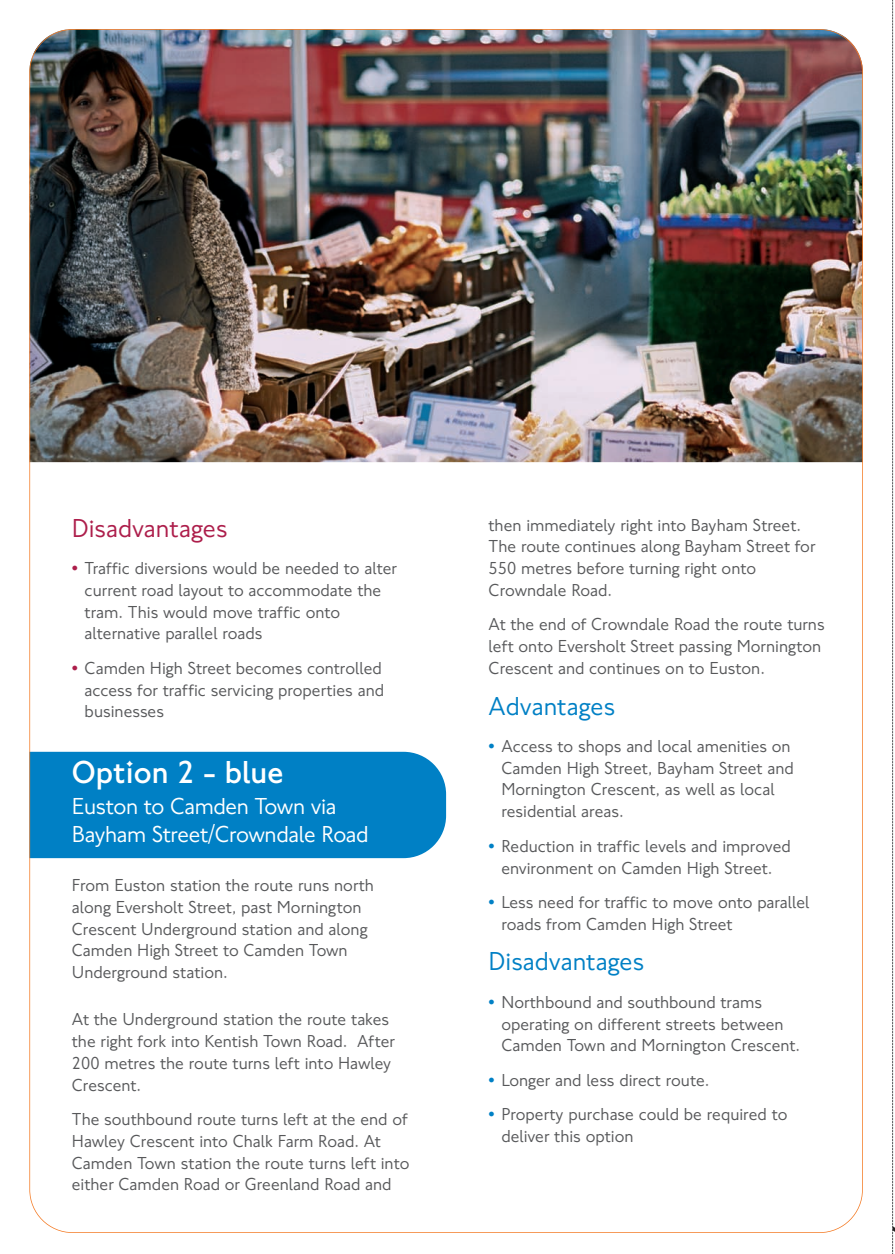
<style>
.page{position:relative;width:895px;height:1254px;background:#fff}
.page>*{position:absolute;margin:0;border:0;box-sizing:border-box;transform-origin:0 0}
.t1{font:700 33px "NJTFL";color:#fff}
.t2{font:27px "NJTFL";color:#0080c5}
.t3{font:27px "NJTFL";color:#ad1e4b}
.t4{font:24px/27.8px "NJTFL";letter-spacing:-.015em;color:#fff}
.t5{font:18px/21.8px "NJTFL";color:#57585a}
.s1{color:#ad1e4b}
.s2{color:#0080c5}
</style>
<div class="page">
<img style="left:29px;top:0;width:866px;height:1253px">
<h2 class="t3" style="left:72px;top:518px;width:157px">Disadvantages</h2>
<p class="t5" style="left:85px;top:559px;width:314px;text-indent:-13px"><span class="s1">•</span> Traffic diversions would be needed to alter current road layout to accommodate the tram. This would move traffic onto alternative parallel roads</p>
<p class="t5" style="left:85px;top:658px;width:301px;text-indent:-13px"><span class="s1">•</span> Camden High Street becomes controlled access for traffic servicing properties and businesses</p>
<h1 class="t1" style="left:72px;top:761px;width:213px">Option 2 - blue</h1>
<h3 class="t4" style="left:72px;top:794px;width:298px">Euston to Camden Town via<br>Bayham Street/Crowndale Road</h3>
<p class="t5" style="left:72px;top:875px;width:304px">From Euston station the route runs north along Eversholt Street, past Mornington Crescent Underground station and along Camden High Street to Camden Town Underground station.</p>
<p class="t5" style="left:72px;top:1010px;width:325px">At the Underground station the route takes the right fork into Kentish Town Road. After 200 metres the route turns left into Hawley Crescent.</p>
<p class="t5" style="left:72px;top:1110px;width:339px">The southbound route turns left at the end of Hawley Crescent into Chalk Farm Road. At Camden Town station the route turns left into either Camden Road or Greenland Road and</p>
<p class="t5" style="left:489px;top:515px;width:328px">then immediately right into Bayham Street.<br>The route continues along Bayham Street for 550 metres before turning right onto Crowndale Road.</p>
<p class="t5" style="left:489px;top:615px;width:338px">At the end of Crowndale Road the route turns left onto Eversholt Street passing Mornington<br>Crescent and continues on to Euston.</p>
<h2 class="t2" style="left:489px;top:696px;width:128px">Advantages</h2>
<p class="t5" style="left:501px;top:736px;width:294px;text-indent:-13px"><span class="s2">•</span> Access to shops and local amenities on Camden High Street, Bayham Street and Mornington Crescent, as well as local residential areas.</p>
<p class="t5" style="left:489px;top:836px;width:304px;text-align:center"><span class="s2">•</span> Reduction in traffic levels and improved environment on Camden High Street.</p>
<p class="t5" style="left:501px;top:892px;width:310px;text-indent:-13px"><span class="s2">•</span> Less need for traffic to move onto parallel roads from Camden High Street</p>
<h2 class="t2" style="left:489px;top:952px;width:157px">Disadvantages</h2>
<p class="t5" style="left:501px;top:992px;width:300px;text-indent:-13px"><span class="s2">•</span> Northbound and southbound trams operating on different streets between<br>Camden Town and Mornington Crescent.</p>
<p class="t5" style="left:489px;top:1070px;width:222px"><span class="s2">•</span> Longer and less direct route.</p>
<p class="t5" style="left:501px;top:1105px;width:288px;text-indent:-13px"><span class="s2">•</span> Property purchase could be required to deliver this option</p>
</div>
